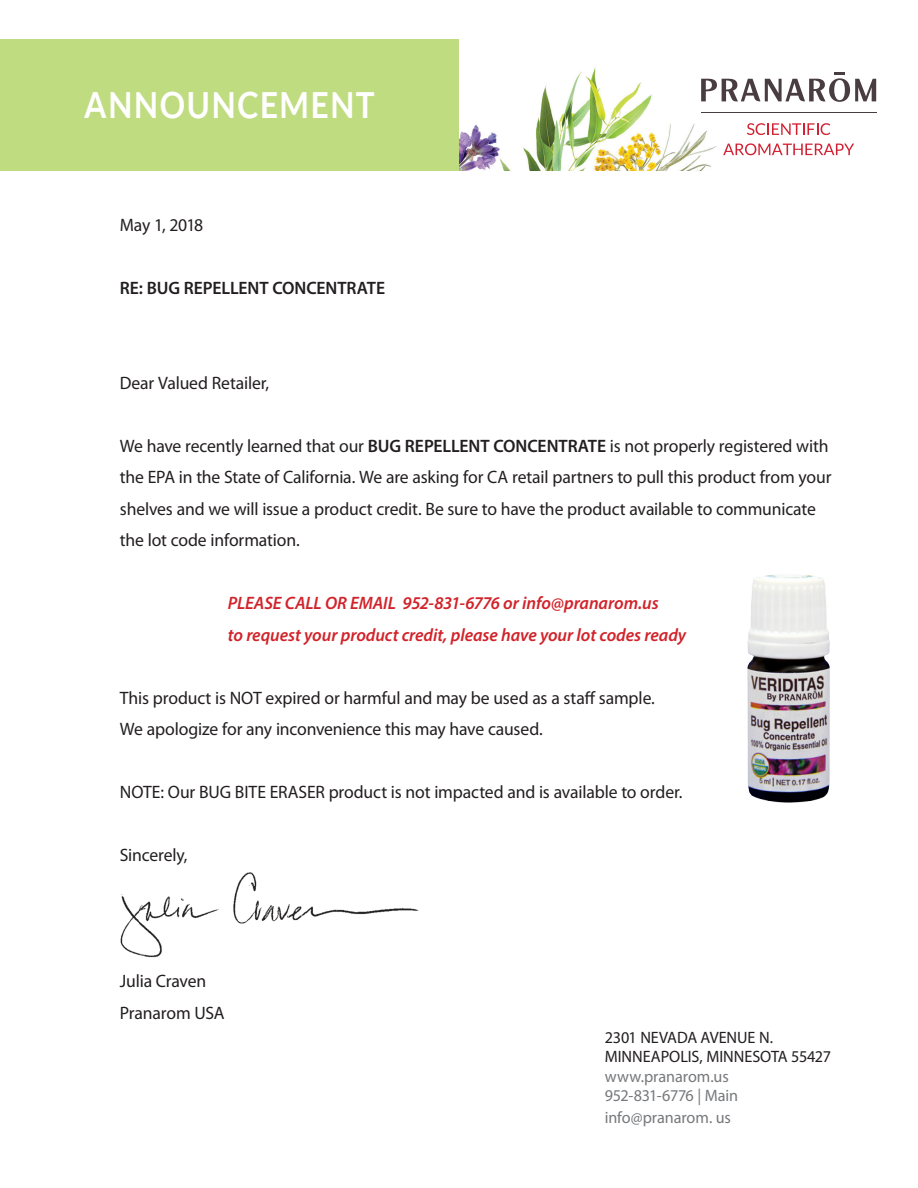
<style>
.page{position:relative;width:918px;height:1188px;background:#fff}
.page>*{position:absolute;margin:0;border:0;box-sizing:border-box;transform-origin:0 0}
.t1{font:700 36px "Lato";letter-spacing:.055em;color:#fff;scale:.88 1}
.t2{font:18px/31.5px "Myriad Pro";letter-spacing:-.01em;color:#231f20}
.t3{font:italic 600 18px "Myriad Pro";letter-spacing:-.005em;color:#d1232a}
.t4{font:600 18px "Myriad Pro";letter-spacing:-.005em;color:#231f20}
.t5{font:16.5px "Myriad Pro";letter-spacing:-.005em;color:#76787b}
.t6{font:16.5px "Myriad Pro";letter-spacing:-.005em;color:#231f20}
.s1{font-weight:600}
</style>
<div class="page">
<img style="left:120px;top:872px;width:299px;height:86px">
<div style="left:0;top:39px;width:459px;height:132px;background:#c0dc81"></div>
<img style="left:459px;top:67px;width:258px;height:104px">
<hr style="left:701px;top:112px;width:175px;height:1px;background:#4a3d42">
<svg style="left:701px;top:72px;width:175px;height:30px"></svg>
<svg style="left:747px;top:123px;width:83px;height:12px"></svg>
<svg style="left:723px;top:143px;width:131px;height:12px"></svg>
<img style="left:747px;top:575px;width:83px;height:228px">
<p class="t1" style="left:84px;top:84px;width:332px">ANNOUNCEMENT</p>
<p class="t2" style="left:120px;top:210px;width:85px">May 1, 2018</p>
<p class="t4" style="left:120px;top:278px;width:267px">RE: BUG REPELLENT CONCENTRATE</p>
<p class="t2" style="left:120px;top:367px;width:151px">Dear Valued Retailer,</p>
<p class="t2" style="left:120px;top:430px;width:713px">We have recently learned that our <span class="s1">BUG REPELLENT CONCENTRATE</span> is not properly registered with the EPA in the State of California. We are asking for CA retail partners to pull this product from your shelves and we will issue a product credit. Be sure to have the product available to communicate the lot code information.</p>
<p class="t3" style="left:228px;top:592px;width:432px">PLEASE CALL OR EMAIL 952-831-6776 or info@pranarom.us</p>
<p class="t3" style="left:228px;top:623px;width:460px">to request your product credit, please have your lot codes ready</p>
<p class="t2" style="left:120px;top:682px;width:537px">This product is NOT expired or harmful and may be used as a staff sample.<br>We apologize for any inconvenience this may have caused.</p>
<p class="t2" style="left:120px;top:777px;width:564px">NOTE: Our BUG BITE ERASER product is not impacted and is available to order.</p>
<p class="t2" style="left:120px;top:840px;width:69px">Sincerely,</p>
<p class="t2" style="left:120px;top:966px;width:88px">Julia Craven</p>
<p class="t2" style="left:120px;top:997px;width:106px">Pranarom USA</p>
<p class="t6" style="left:605px;top:1028px;width:170px">2301 NEVADA AVENUE N.</p>
<p class="t6" style="left:605px;top:1048px;width:228px">MINNEAPOLIS, MINNESOTA 55427</p>
<p class="t5" style="left:605px;top:1067px;width:125px">www.pranarom.us</p>
<p class="t5" style="left:605px;top:1087px;width:135px">952-831-6776 | Main</p>
<p class="t5" style="left:605px;top:1108px;width:128px">info@pranarom. us</p>
</div>
